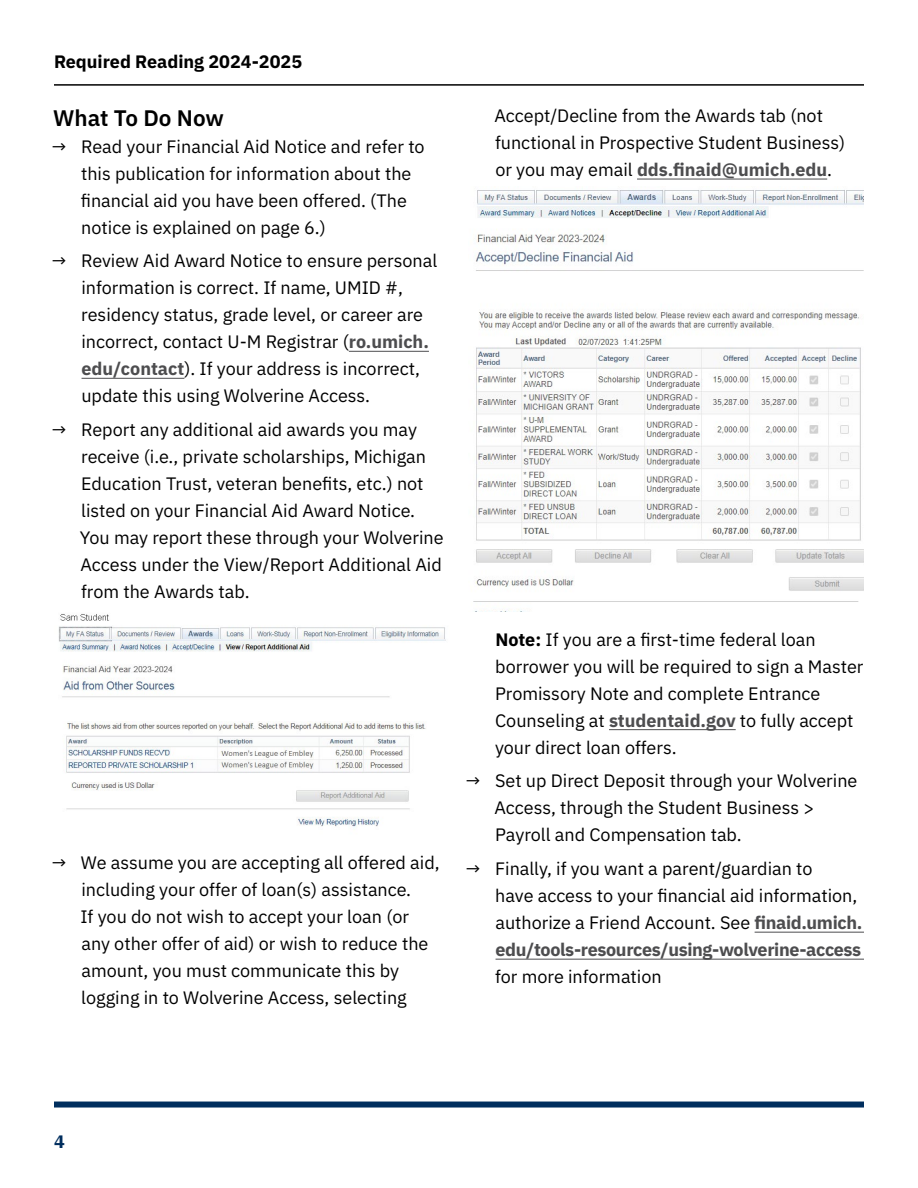
<style>
.page{position:relative;width:918px;height:1188px;background:#fff}
.page>*{position:absolute;margin:0;border:0;box-sizing:border-box;transform-origin:0 0}
.Subheading{font:600 22.5px "IBM Plex Sans";color:#000}
.Bullet{font:18px/27px "IBM Plex Sans";color:#000}
.Body___Indent{font:18px/27px "IBM Plex Sans";color:#000}
.t1{font:700 18px "IBM Plex Sans";color:#000}
.t2{font:700 18px "IBM Plex Serif";color:#002e5e}
.s1{font-weight:700;color:#4d4d4f}
.s2{font-weight:700}
</style>
<div class="page">
<hr style="left:54px;top:84px;width:810px;height:2px;background:#000">
<div style="left:54px;top:1102px;width:810px;height:6px;background:#002e5e"></div>
<hr style="left:349px;top:351px;width:80px;height:1px;background:#4d4d4f">
<hr style="left:82px;top:378px;width:102px;height:1px;background:#4d4d4f">
<img style="left:58px;top:614px;width:388px;height:214px">
<hr style="left:637px;top:179px;width:190px;height:1px;background:#4d4d4f">
<hr style="left:609px;top:729px;width:127px;height:1px;background:#4d4d4f">
<hr style="left:755px;top:932px;width:109px;height:1px;background:#4d4d4f">
<hr style="left:496px;top:959px;width:368px;height:1px;background:#4d4d4f">
<img style="left:473px;top:190px;width:391px;height:422px">
<p class="t1" style="left:54px;top:47px;width:250px">Required Reading 2024-2025</p>
<h3 class="Subheading" style="left:53px;top:100px;width:172px">What To Do Now</h3>
<p class="Bullet" style="left:81px;top:131px;width:345px;text-indent:-29px">→ Read your Financial Aid Notice and refer to this publication for information about the financial aid you have been offered. (The notice is explained on page 6.)</p>
<p class="Bullet" style="left:81px;top:246px;width:358px;text-indent:-30px">→ Review Aid Award Notice to ensure personal information is correct. If name, UMID #, residency status, grade level, or career are incorrect, contact U-M Registrar (<span class="s1">ro.umich. edu/contact</span>). If your address is incorrect, update this using Wolverine Access.</p>
<p class="Bullet" style="left:80px;top:415px;width:366px;text-indent:-28px">→ Report any additional aid awards you may receive (i.e., private scholarships, Michigan Education Trust, veteran benefits, etc.) not listed on your Financial Aid Award Notice.<br>You may report these through your Wolverine Access under the View/Report Additional Aid from the Awards tab.</p>
<p class="Bullet" style="left:80px;top:848px;width:361px;text-indent:-29px">→ We assume you are accepting all offered aid, including your offer of loan(s) assistance.<br>If you do not wish to accept your loan (or any other offer of aid) or wish to reduce the amount, you must communicate this by logging in to Wolverine Access, selecting</p>
<p class="Bullet" style="left:494px;top:101px;width:352px">Accept/Decline from the Awards tab (not functional in Prospective Student Business) or you may email <span class="s1">dds.finaid@umich.edu</span>.</p>
<p class="Body___Indent" style="left:495px;top:624px;width:370px"><span class="s2">Note:</span> If you are a first-time federal loan borrower you will be required to sign a Master Promissory Note and complete Entrance Counseling at <span class="s1">studentaid.gov</span> to fully accept your direct loan offers.</p>
<p class="Bullet" style="left:494px;top:766px;width:365px;text-indent:-29px">→ Set up Direct Deposit through your Wolverine<br>Access, through the Student Business &gt;<br>Payroll and Compensation tab.</p>
<p class="Bullet" style="left:495px;top:854px;width:369px;text-indent:-29px">→ Finally, if you want a parent/guardian to<br>have access to your financial aid information, authorize a Friend Account. See <span class="s1">finaid.umich. edu/tools-resources/using-wolverine-access </span>for more information</p>
<p class="t2" style="left:54px;top:1127px;width:12px">4</p>
</div>
